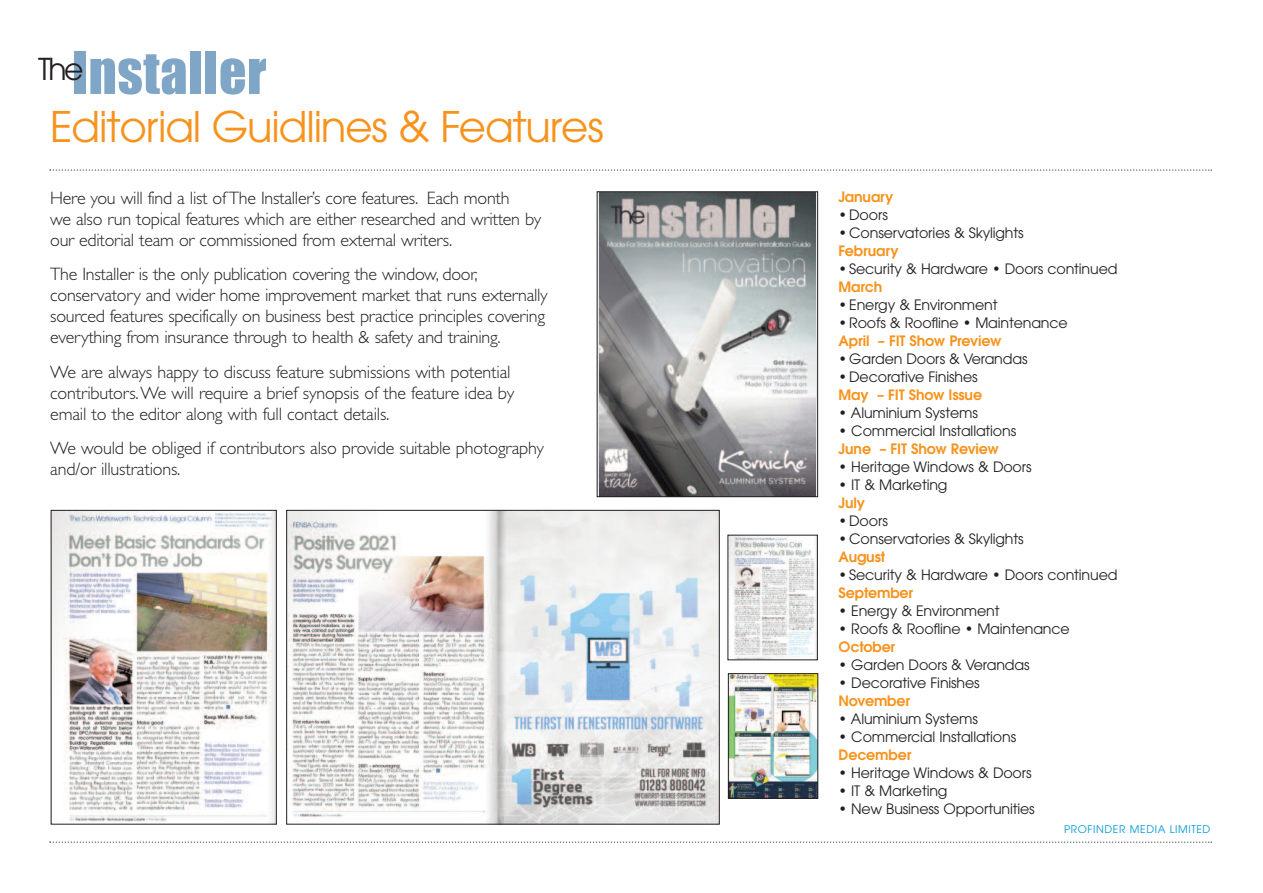
<style>
.page{position:relative;width:1263px;height:893px;background:#fff}
.page>*{position:absolute;margin:0;border:0;box-sizing:border-box;transform-origin:0 0}
.t1{font:54px "Impact";letter-spacing:.01em;color:#7fa6c7}
.t2{font:42px "Avant Garde";letter-spacing:-.03em;color:#f7931d}
.t3{font:30px "Avant Garde";color:#231f20}
.t4{font:300 18px/21px "Gill Sans";letter-spacing:-.015em;color:#231f20}
.t5{font:14.25px "Avant Garde";letter-spacing:-.01em;color:#231f20}
.t6{font:600 14.25px "Avant Garde";letter-spacing:-.01em;color:#f7931d}
.t7{font:10.5px "Avant Garde";letter-spacing:.055em;color:#0098d3}
</style>
<div class="page">
<svg style="left:50px;top:169px;width:1162px;height:2px"></svg>
<svg style="left:50px;top:841px;width:1162px;height:2px"></svg>
<img style="left:600px;top:193px;width:215px;height:302px">
<div style="left:597px;top:191px;width:221px;height:306px;border:1px solid #231f20"></div>
<img style="left:53px;top:512px;width:221px;height:310px">
<img style="left:730px;top:537px;width:85px;height:121px">
<img style="left:730px;top:675px;width:86px;height:121px">
<div style="left:728px;top:673px;width:90px;height:125px;border:1px solid #231f20"></div>
<img style="left:289px;top:512px;width:428px;height:310px">
<h1 class="t1" style="left:72px;top:44px;width:196px">Installer</h1>
<h2 class="t2" style="left:50px;top:111px;width:555px">Editorial Guidlines &amp; Features</h2>
<h3 class="t3" style="left:38px;top:58px;width:47px">The</h3>
<p class="t4" style="left:50px;top:189px;width:492px">Here you will find a list ofThe Installer’s core features. Each month<br>we also run topical features which are either researched and written by our editorial team or commissioned from external writers.</p>
<p class="t4" style="left:50px;top:265px;width:499px">The Installer is the only publication covering the window, door, conservatory and wider home improvement market that runs externally sourced features specifically on business best practice principles covering everything from insurance through to health &amp; safety and training.</p>
<p class="t4" style="left:50px;top:363px;width:465px">We are always happy to discuss feature submissions with potential contributors.We will require a brief synopsis of the feature idea by email to the editor along with full contact details.</p>
<p class="t4" style="left:50px;top:439px;width:495px">We would be obliged if contributors also provide suitable photography and/or illustrations.</p>
<p class="t6" style="left:838px;top:191px;width:56px">January</p>
<p class="t5" style="left:838px;top:209px;width:51px">•Doors</p>
<p class="t5" style="left:838px;top:227px;width:187px">• Conservatories &amp; Skylights</p>
<p class="t6" style="left:838px;top:245px;width:62px">February</p>
<p class="t5" style="left:838px;top:263px;width:280px">•Security &amp; Hardware • Doors continued</p>
<p class="t6" style="left:838px;top:281px;width:45px">March</p>
<p class="t5" style="left:838px;top:299px;width:160px">•Energy &amp; Environment</p>
<p class="t5" style="left:838px;top:317px;width:231px">•Roofs &amp; Roofline • Maintenance</p>
<p class="t6" style="left:838px;top:335px;width:164px">April – FIT Show Preview</p>
<p class="t5" style="left:838px;top:353px;width:190px">•Garden Doors &amp; Verandas</p>
<p class="t5" style="left:838px;top:371px;width:141px">•Decorative Finishes</p>
<p class="t6" style="left:838px;top:389px;width:145px">May – FIT Show Issue</p>
<p class="t5" style="left:838px;top:407px;width:141px">• Aluminium Systems</p>
<p class="t5" style="left:838px;top:425px;width:179px">• Commercial Installations</p>
<p class="t6" style="left:838px;top:443px;width:162px">June – FIT Show Review</p>
<p class="t5" style="left:838px;top:461px;width:195px">• Heritage Windows &amp; Doors</p>
<p class="t5" style="left:838px;top:479px;width:110px">• IT &amp; Marketing</p>
<p class="t6" style="left:838px;top:497px;width:28px">July</p>
<p class="t5" style="left:838px;top:515px;width:51px">•Doors</p>
<p class="t5" style="left:838px;top:533px;width:187px">• Conservatories &amp; Skylights</p>
<p class="t6" style="left:838px;top:551px;width:48px">August</p>
<p class="t5" style="left:838px;top:569px;width:280px">•Security &amp; Hardware • Doors continued</p>
<p class="t6" style="left:838px;top:587px;width:76px">September</p>
<p class="t5" style="left:838px;top:605px;width:162px">• Energy &amp; Environment</p>
<p class="t5" style="left:838px;top:623px;width:233px">• Roofs &amp; Roofline • Maintenance</p>
<p class="t6" style="left:838px;top:641px;width:58px">October</p>
<p class="t5" style="left:838px;top:659px;width:192px">• Garden Doors &amp; Verandas</p>
<p class="t5" style="left:838px;top:677px;width:143px">• Decorative Finishes</p>
<p class="t6" style="left:838px;top:695px;width:73px">November</p>
<p class="t5" style="left:838px;top:713px;width:141px">• Aluminium Systems</p>
<p class="t5" style="left:838px;top:731px;width:179px">• Commercial Installations</p>
<p class="t6" style="left:838px;top:749px;width:74px">December</p>
<p class="t5" style="left:838px;top:767px;width:195px">• Heritage Windows &amp; Doors</p>
<p class="t5" style="left:838px;top:785px;width:110px">• IT &amp; Marketing</p>
<p class="t5" style="left:838px;top:803px;width:198px">• New Business Opportunities</p>
<p class="t7" style="left:1064px;top:825px;width:148px">PROFINDER MEDIA LIMITED</p>
</div>
